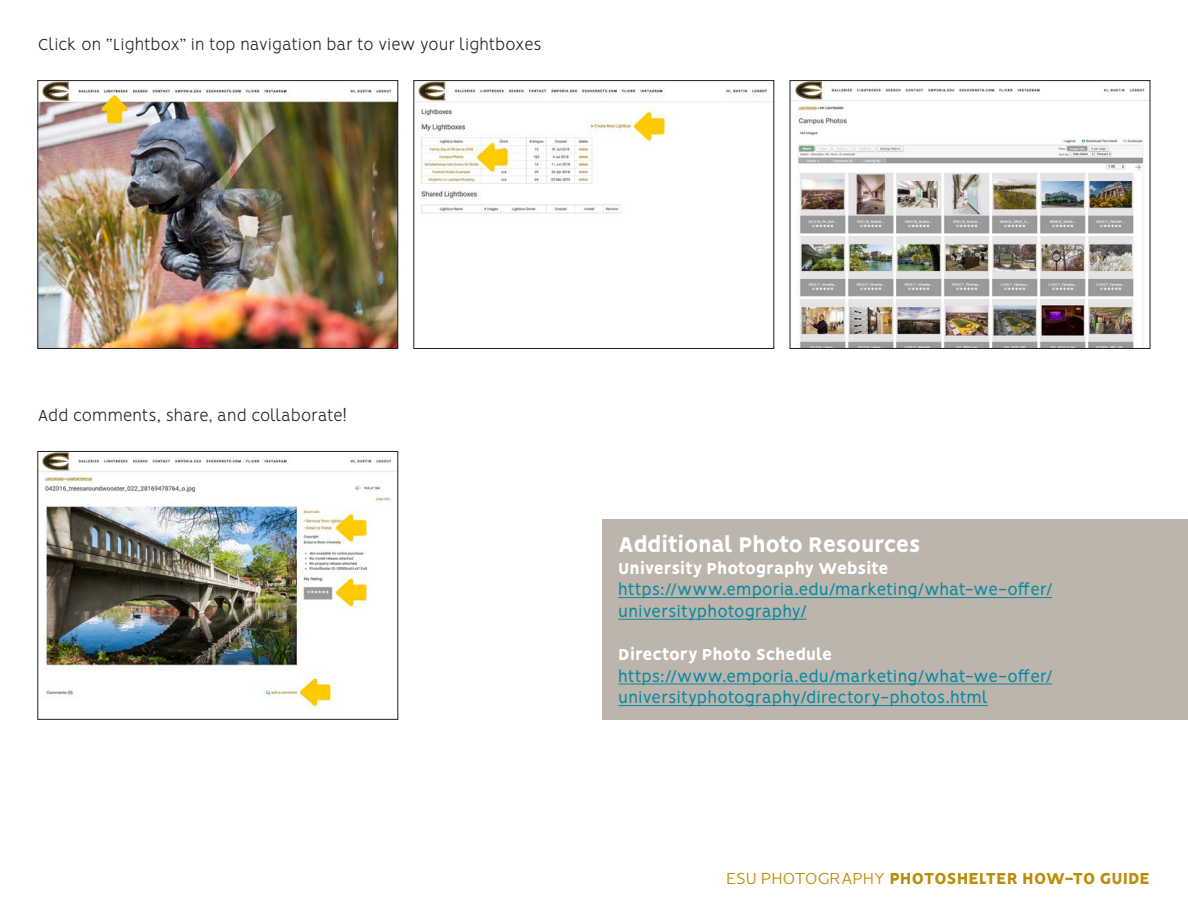
<style>
.page{position:relative;width:1188px;height:918px;background:#fff}
.page>*{position:absolute;margin:0;border:0;box-sizing:border-box;transform-origin:0 0}
.t1{font:800 24px "Vision";letter-spacing:-.025em;color:#fff}
.Body_Copy{font:18px/21.6px "Vision";letter-spacing:.01em;color:#058aa1}
.Body_Copy-2{font:300 18px "Vision";letter-spacing:.005em;color:#231f20}
.SubHeader{font:800 18px "Vision";letter-spacing:-.01em;color:#fff}
.t2{font:800 18px "Vision";letter-spacing:-.01em;color:#bb8c07}
.s1{font-weight:300}
</style>
<div class="page">
<img style="left:40px;top:82px;width:356px;height:265px">
<div style="left:38px;top:80px;width:360px;height:269px;border:1px solid #231f20"></div>
<img style="left:40px;top:453px;width:356px;height:263px">
<div style="left:38px;top:451px;width:360px;height:269px;border:1px solid #231f20"></div>
<img style="left:416px;top:82px;width:356px;height:132px">
<div style="left:414px;top:80px;width:360px;height:269px;border:1px solid #231f20"></div>
<img style="left:792px;top:82px;width:356px;height:265px">
<div style="left:790px;top:80px;width:360px;height:269px;border:1px solid #231f20"></div>
<div style="left:602px;top:519px;width:586px;height:201px;background:#bdb4ac"></div>
<hr style="left:618px;top:597px;width:434px;height:1px;background:#058aa1">
<hr style="left:618px;top:619px;width:188px;height:1px;background:#058aa1">
<hr style="left:618px;top:684px;width:434px;height:1px;background:#058aa1">
<hr style="left:618px;top:705px;width:370px;height:1px;background:#058aa1">
<p class="Body_Copy-2" style="left:38px;top:34px;width:505px">Click on “Lightbox” in top navigation bar to view your lightboxes</p>
<p class="Body_Copy-2" style="left:38px;top:405px;width:310px">Add comments, share, and collaborate!</p>
<p class="t1" style="left:618px;top:530px;width:304px">Additional Photo Resources</p>
<p class="SubHeader" style="left:618px;top:557px;width:272px">University Photography Website</p>
<p class="Body_Copy" style="left:618px;top:581px;width:435px">https://www.emporia.edu/marketing/what-we-offer/ universityphotography/</p>
<p class="SubHeader" style="left:618px;top:644px;width:215px">Directory Photo Schedule</p>
<p class="Body_Copy" style="left:618px;top:667px;width:435px">https://www.emporia.edu/marketing/what-we-offer/ universityphotography/directory-photos.html</p>
<p class="t2" style="left:726px;top:867px;width:426px"><span class="s1">ESU PHOTOGRAPHY</span> PHOTOSHELTER HOW-TO GUIDE</p>
</div>
